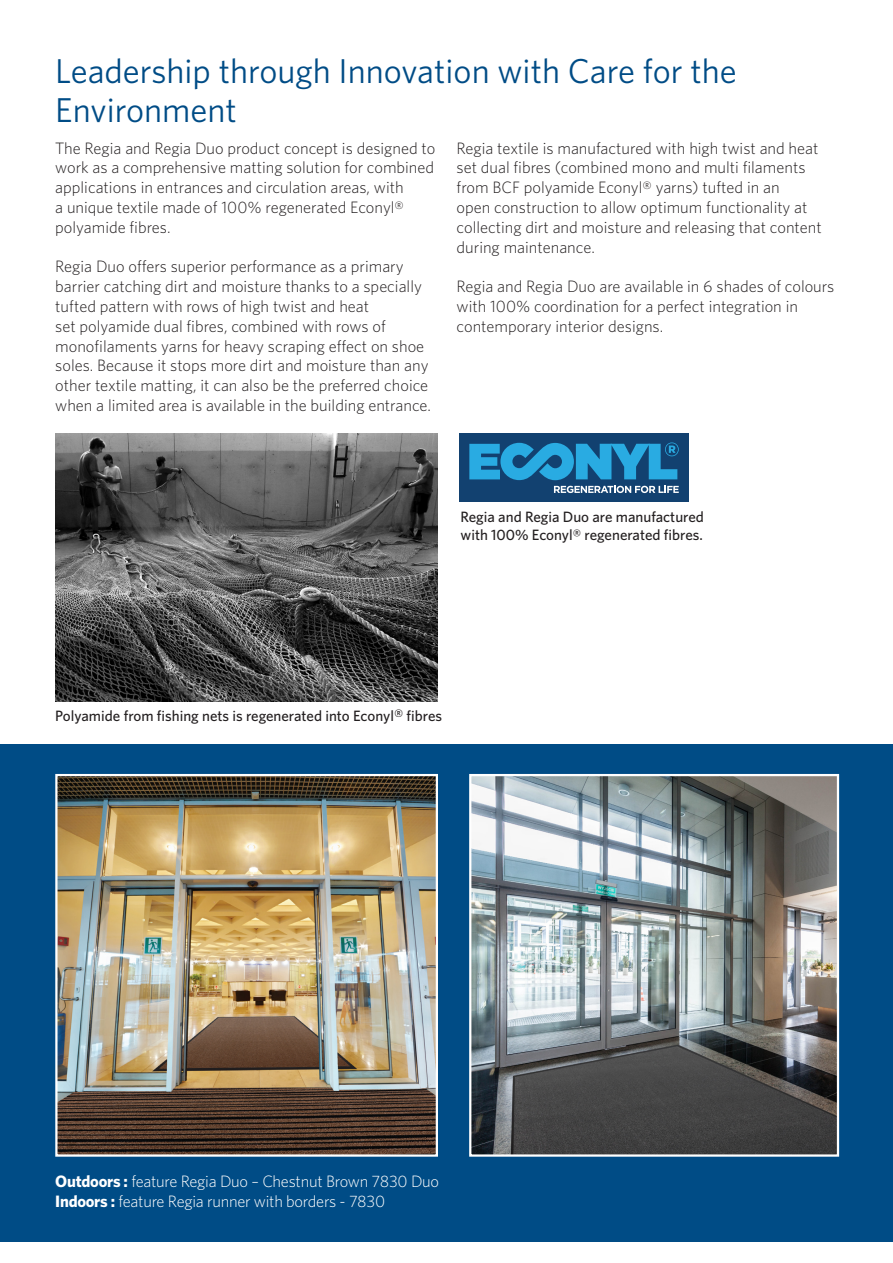
<style>
.page{position:relative;width:893px;height:1263px;background:#fff}
.page>*{position:absolute;margin:0;border:0;box-sizing:border-box;transform-origin:0 0}
.t1{font:34.5px/39px "Whitney";color:#004c86}
.t2{font:300 16.5px/19.8px "Whitney";color:#231f20}
.Brødtekst_ENG{font:300 16.5px "Whitney";letter-spacing:-.015em;color:#fff}
.t3{font:500 15px/18px "Whitney";color:#231f20}
.s1{font-size:16.5px}
.s2{font-weight:700}
</style>
<div class="page">
<div style="left:0;top:744px;width:893px;height:498px;background:#004c86"></div>
<img style="left:58px;top:777px;width:377px;height:377px">
<div style="left:55px;top:774px;width:383px;height:383px;border:2px solid #fff"></div>
<img style="left:55px;top:434px;width:383px;height:268px">
<img style="left:472px;top:777px;width:364px;height:377px">
<div style="left:469px;top:774px;width:370px;height:383px;border:2px solid #fff"></div>
<div style="left:459px;top:434px;width:230px;height:68px;background:#124170"></div>
<svg style="left:554px;top:486px;width:125px;height:7px"></svg>
<svg style="left:469px;top:442px;width:210px;height:38px"></svg>
<p class="t1" style="left:55px;top:51px;width:683px">Leadership through Innovation with Care for the<br>Environment</p>
<p class="t2" style="left:55px;top:137px;width:382px">The Regia and Regia Duo product concept is designed to work as a comprehensive matting solution for combined applications in entrances and circulation areas, with<br>a unique textile made of 100% regenerated Econyl® polyamide fibres.</p>
<p class="t2" style="left:55px;top:256px;width:377px">Regia Duo offers superior performance as a primary barrier catching dirt and moisture thanks to a specially tufted pattern with rows of high twist and heat<br>set polyamide dual fibres, combined with rows of monofilaments yarns for heavy scraping effect on shoe soles. Because it stops more dirt and moisture than any other textile matting, it can also be the preferred choice when a limited area is available in the building entrance.</p>
<p class="t2" style="left:457px;top:137px;width:367px">Regia textile is manufactured with high twist and heat set dual fibres (combined mono and multi filaments from BCF polyamide Econyl® yarns) tufted in an<br>open construction to allow optimum functionality at collecting dirt and moisture and releasing that content during maintenance.</p>
<p class="t2" style="left:457px;top:276px;width:379px">Regia and Regia Duo are available in 6 shades of colours with 100% coordination for a perfect integration in contemporary interior designs.</p>
<p class="t3" style="left:460px;top:508px;width:245px">Regia and Regia Duo are manufactured with 100% Econyl® regenerated fibres.</p>
<p class="t3" style="left:55px;top:707px;width:388px">Polyamide from fishing nets is regenerated into Econyl<span class="s1">®</span> fibres</p>
<p class="Brødtekst_ENG" style="left:55px;top:1170px;width:385px"><span class="s2">Outdoors :</span> feature Regia Duo – Chestnut Brown 7830 Duo</p>
<p class="Brødtekst_ENG" style="left:55px;top:1190px;width:331px"><span class="s2">Indoors :</span> feature Regia runner with borders - 7830</p>
</div>
